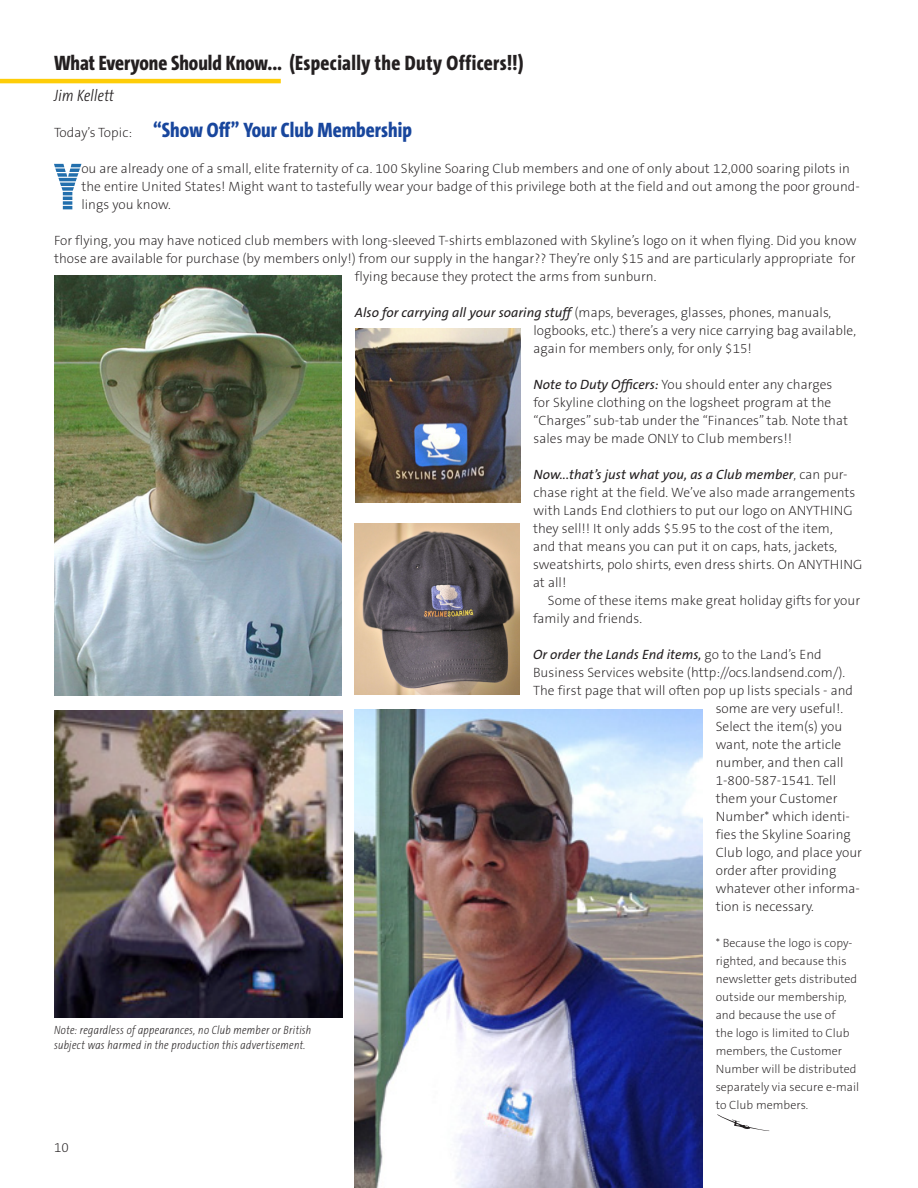
<style>
.page{position:relative;width:918px;height:1188px;background:#fff}
.page>*{position:absolute;margin:0;border:0;box-sizing:border-box;transform-origin:0 0}
.Body_text_1{font:64.5px "Maximus BT";color:#226fad}
.Skylines_Head{font:800 21px "The Sans Cd OF8";letter-spacing:.015em;color:#231f20}
.Skyline_text{font:800 21px "The Sans Cd OF8";letter-spacing:.005em;color:#18469d}
.Skylines_Author{font:italic 300 16.5px "The Sans Cd LF3 i";letter-spacing:.02em;color:#231f20}
.Skyline_text-2{font:200 13.5px/18px "The Sans CE B2";letter-spacing:.005em;color:#231f20}
.Body_text_1-2{font:200 13.5px/18px "The Sans CE B2";letter-spacing:.005em;color:#231f20}
.Skyline_text-3{font:italic 13.5px "The Sans B5 Plain";letter-spacing:.005em;color:#231f20}
.Skyline_text-4{font:200 12px/18px "The Sans CE B2";letter-spacing:.005em;color:#231f20}
.Skyline_captions{font:italic 200 12px/15px "The Sans Cd LF2 i";letter-spacing:.025em;color:#231f20}
.s1{font-family:"The Sans CE B2";font-weight:200;font-size:13.5px;color:#231f20}
.s2{font-family:"The Sans B5 Plain";font-weight:400;font-style:italic}
.s3{font-family:"The Sans CE B2";font-weight:200;font-style:normal}
</style>
<div class="page">
<hr style="left:0;top:79px;width:281px;height:4px;background:#fecd08">
<img style="left:54px;top:276px;width:287px;height:419px">
<img style="left:355px;top:329px;width:165px;height:173px">
<img style="left:54px;top:711px;width:288px;height:307px">
<img style="left:354px;top:524px;width:166px;height:171px">
<img style="left:354px;top:710px;width:348px;height:477px">
<svg style="left:717px;top:1114px;width:52px;height:17px"></svg>
<p class="Skylines_Head" style="left:54px;top:52px;width:471px">What Everyone Should Know... (Especially the Duty Officers!!)</p>
<p class="Skylines_Author" style="left:54px;top:88px;width:61px">Jim Kellett</p>
<p class="Skyline_text" style="left:54px;top:119px;width:359px"><span class="s1">Today’s Topic:</span> “Show Off” Your Club Membership</p>
<p class="Body_text_1" style="left:54px;top:148px;width:28px">Y</p>
<p class="Body_text_1-2" style="left:81px;top:161px;width:780px">ou are already one of a small, elite fraternity of ca. 100 Skyline Soaring Club members and one of only about 12,000 soaring pilots in the entire United States! Might want to tastefully wear your badge of this privilege both at the field and out among the poor ground&shy;lings you know.</p>
<p class="Skyline_text-2" style="left:54px;top:233px;width:804px">For flying, you may have noticed club members with long-sleeved T-shirts emblazoned with Skyline’s logo on it when flying. Did you know</p>
<p class="Skyline_text-2" style="left:54px;top:251px;width:803px">those are available for purchase (by members only!) from our supply in the hangar?? They’re only $15 and are particularly appropriate for</p>
<p class="Skyline_text-2" style="left:355px;top:269px;width:303px">flying because they protect the arms from sunburn.</p>
<p class="Skyline_text-2" style="left:534px;top:305px;width:324px;text-indent:-179px"><span class="s2">Also for carrying all your soaring stuff</span> (maps, beverages, glasses, phones, manuals, logbooks, etc.) there’s a very nice carrying bag available, again for members only, for only $15!</p>
<p class="Skyline_text-2" style="left:534px;top:377px;width:316px"><span class="s2">Note to Duty Officers:</span> You should enter any charges for Skyline clothing on the logsheet program at the “Charges” sub-tab under the “Finances” tab. Note that sales may be made ONLY to Club members!!</p>
<p class="Skyline_text-2" style="left:533px;top:467px;width:331px"><span class="s2">Now...that’s just what you, as a Club member</span>, can pur&shy;chase right at the field. We’ve also made arrangements with Lands End clothiers to put our logo on ANYTHING they sell!! It only adds $5.95 to the cost of the item,<br>and that means you can put it on caps, hats, jackets, sweatshirts, polo shirts, even dress shirts. On ANYTHING at all!</p>
<p class="Skyline_text-2" style="left:533px;top:593px;width:329px;text-indent:15px">Some of these items make great holiday gifts for your family and friends.</p>
<p class="Skyline_text-3" style="left:533px;top:648px;width:290px">Or order the Lands End items, <span class="s3">go to the Land’s End</span></p>
<p class="Skyline_text-2" style="left:533px;top:665px;width:314px">Business Services website (http://ocs.landsend.com/).</p>
<p class="Skyline_text-2" style="left:533px;top:683px;width:322px">The first page that will often pop up lists specials - and</p>
<p class="Skyline_text-2" style="left:716px;top:701px;width:129px">some are very useful!.</p>
<p class="Skyline_text-2" style="left:716px;top:719px;width:128px">Select the item(s) you</p>
<p class="Skyline_text-2" style="left:716px;top:737px;width:127px">want, note the article</p>
<p class="Skyline_text-2" style="left:716px;top:755px;width:130px">number, and then call</p>
<p class="Skyline_text-2" style="left:716px;top:773px;width:122px">1-800-587-1541. Tell</p>
<p class="Skyline_text-2" style="left:716px;top:791px;width:123px">them your Customer</p>
<p class="Skyline_text-2" style="left:716px;top:809px;width:136px">Number* which identi-</p>
<p class="Skyline_text-2" style="left:716px;top:827px;width:137px">fies the Skyline Soaring</p>
<p class="Skyline_text-2" style="left:716px;top:845px;width:148px">Club logo, and place your</p>
<p class="Skyline_text-2" style="left:716px;top:863px;width:122px">order after providing</p>
<p class="Skyline_text-2" style="left:716px;top:881px;width:146px">whatever other informa-</p>
<p class="Skyline_text-2" style="left:716px;top:899px;width:100px">tion is necessary.</p>
<p class="Skyline_text-4" style="left:716px;top:935px;width:145px">* Because the logo is copy&shy;righted, and because this newsletter gets distributed outside our membership, and because the use of<br>the logo is limited to Club members, the Customer<br>Number will be distributed separately via secure e-mail to Club members.</p>
<p class="Skyline_captions" style="left:54px;top:1023px;width:259px">Note: regardless of appearances, no Club member or British subject was harmed in the production this advertisement.</p>
<p class="Skyline_text-2" style="left:54px;top:1139px;width:16px">10</p>
</div>
